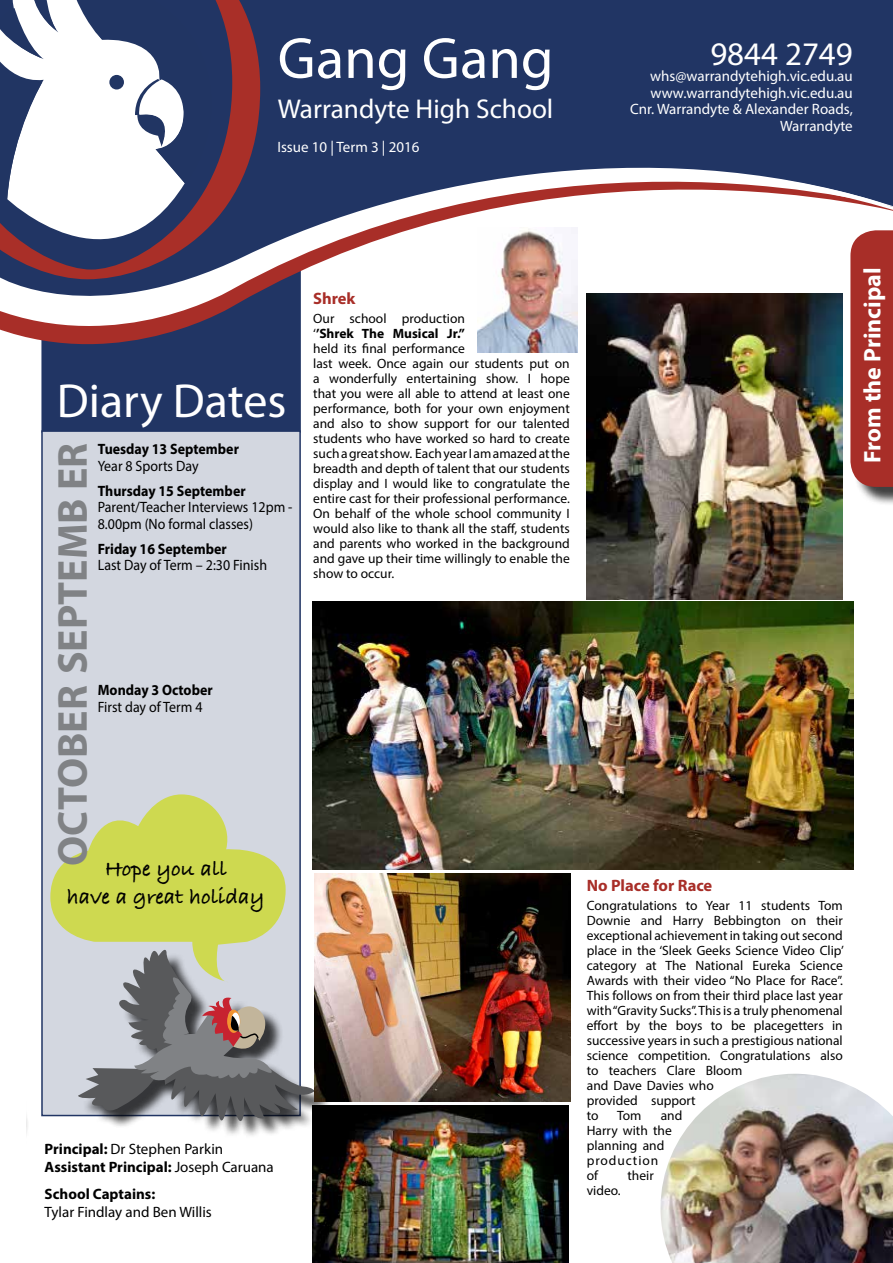
<style>
.page{position:relative;width:893px;height:1263px;background:#fff}
.page>*{position:absolute;margin:0;border:0;box-sizing:border-box;transform-origin:0 0}
.t1{font:58.5px "Myriad Pro";color:#fff}
.t2{font:48px "Myriad Pro";color:#fff}
.t3{font:700 42px "Myriad Pro";color:#808285}
.t4{font:33px "Myriad Pro";color:#fff}
.t5{font:27.3px "Myriad Pro";color:#fff}
.t6{font:700 24px "Myriad Pro";color:#fff}
.t7{font:700 22.5px/28.5px "Bradley Hand ITCTT";color:#000;text-align:center}
.t8{font:700 16.5px "Myriad Pro";color:#a82e28}
.t9{font:15px/16.5px "Myriad Pro";color:#fff;text-align:right}
.t10{font:15px/16.5px "Myriad Pro";color:#000;scale:.93 1}
.t11{font:700 15px/18px "Myriad Pro";color:#000}
.t12{font:700 15px "Myriad Pro";color:#000;scale:.93 1}
.t13{font:15px "Myriad Pro";color:#000}
.t14{font:13.5px/15px "Myriad Pro";color:#000}
.s1{font-weight:400}
.s2{font-weight:700}
</style>
<div class="page">
<img style="left:586px;top:375px;width:256px;height:225px">
<div style="left:41px;top:375px;width:260px;height:55px;background:#213564"></div>
<svg style="left:41px;top:358px;width:802px;height:17px"></svg>
<div style="left:41px;top:0;width:852px;height:358px;background:#213564"></div>
<svg style="left:0;top:0;width:260px;height:107px"></svg>
<svg style="left:70px;top:0;width:142px;height:109px"></svg>
<svg style="left:0;top:109px;width:893px;height:248px"></svg>
<div style="left:41px;top:430px;width:260px;height:686px;background:#d3d7e0;border:2px solid #213564"></div>
<div style="left:853px;top:233px;width:40px;height:273px;background:#000;opacity:.75"></div>
<div style="left:850px;top:230px;width:43px;height:257px;background:#a82e28"></div>
<img style="left:478px;top:227px;width:100px;height:125px">
<div style="left:27px;top:953px;width:304px;height:190px;background:#000;opacity:.75"></div>
<svg style="left:78px;top:941px;width:237px;height:197px"></svg>
<svg style="left:50px;top:794px;width:236px;height:291px"></svg>
<img style="left:314px;top:874px;width:256px;height:227px">
<img style="left:312px;top:1106px;width:257px;height:157px">
<img style="left:313px;top:602px;width:540px;height:268px">
<img style="left:660px;top:1074px;width:233px;height:189px">
<h1 class="t1" style="left:278px;top:22px;width:277px">Gang Gang</h1>
<h3 class="t5" style="left:278px;top:92px;width:277px">Warrandyte High School</h3>
<p class="t9" style="left:277px;top:138px;width:144px">Issue 10 | Term 3 | 2016</p>
<h3 class="t4" style="left:710px;top:34px;width:144px">9844 2749</h3>
<p class="t9" style="left:630px;top:68px;width:224px">whs@warrandytehigh.vic.edu.au www.warrandytehigh.vic.edu.au<br>Cnr. Warrandyte &amp; Alexander Roads,<br>Warrandyte</p>
<h2 class="t2" style="left:57px;top:371px;width:231px">Diary Dates</h2>
<p class="t12" style="left:98px;top:439px;width:153px">Tuesday 13 September</p>
<p class="t10" style="left:98px;top:457px;width:110px">Year 8 Sports Day</p>
<p class="t12" style="left:98px;top:481px;width:160px">Thursday 15 September</p>
<p class="t10" style="left:98px;top:499px;width:211px">Parent/Teacher Interviews 12pm -<br>8.00pm (No formal classes)</p>
<p class="t12" style="left:98px;top:539px;width:140px">Friday 16 September</p>
<p class="t10" style="left:98px;top:557px;width:184px">Last Day of Term – 2:30 Finish</p>
<h3 class="t3" style="left:45px;top:866px;width:425px;rotate:-90deg">OCTOBER SEPTEMB ER</h3>
<p class="t12" style="left:98px;top:680px;width:125px">Monday 3 October</p>
<p class="t10" style="left:98px;top:698px;width:114px">First day of Term 4</p>
<h3 class="t7" style="left:67px;top:853px;width:199px">Hope you all<br>have a great holiday</h3>
<p class="t11" style="left:45px;top:1139px;width:231px">Principal: <span class="s1">Dr Stephen Parkin<br></span>Assistant Principal: <span class="s1">Joseph Caruana</span></p>
<p class="t11" style="left:45px;top:1184px;width:112px">School Captains:</p>
<p class="t13" style="left:45px;top:1202px;width:169px">Tylar Findlay and Ben Willis</p>
<p class="t8" style="left:313px;top:287px;width:44px">Shrek</p>
<p class="t14" style="left:313px;top:311px;width:258px">Our school production<br>‘<span class="s2">’Shrek The Musical Jr.”<br></span>held its final performance<br>last week. Once again our students put on a wonderfully entertaining show. I hope that you were all able to attend at least one performance, both for your own enjoyment and also to show support for our talented students who have worked so hard to create such a great show. Each year I am amazed at the breadth and depth of talent that our students display and I would like to congratulate the entire cast for their professional performance.<br>On behalf of the whole school community I would also like to thank all the staff, students and parents who worked in the background and gave up their time willingly to enable the show to occur.</p>
<h3 class="t6" style="left:857px;top:463px;width:197px;rotate:-90deg">From the Principal</h3>
<p class="t8" style="left:587px;top:874px;width:127px">No Place for Race</p>
<p class="t14" style="left:587px;top:897px;width:259px">Congratulations to Year 11 students Tom Downie and Harry Bebbington on their exceptional achievement in taking out second place in the ‘Sleek Geeks Science Video Clip’ category at The National Eureka Science Awards with their video “No Place for Race”.<br>This follows on from their third place last year with “Gravity Sucks”. This is a truly phenomenal effort by the boys to be placegetters in successive years in such a prestigious national science competition. Congratulations also to teachers Clare Bloom<br>and Dave Davies who<br>provided support<br>to</p>
<p class="t14" style="left:587px;top:1107px;width:97px;text-indent:74px">and<br>Harry with the planning and production<br>of</p>
<p class="t14" style="left:617px;top:1107px;width:26px">Tom</p>
<p class="t14" style="left:627px;top:1167px;width:28px">their</p>
<p class="t14" style="left:587px;top:1182px;width:35px">video.</p>
</div>
